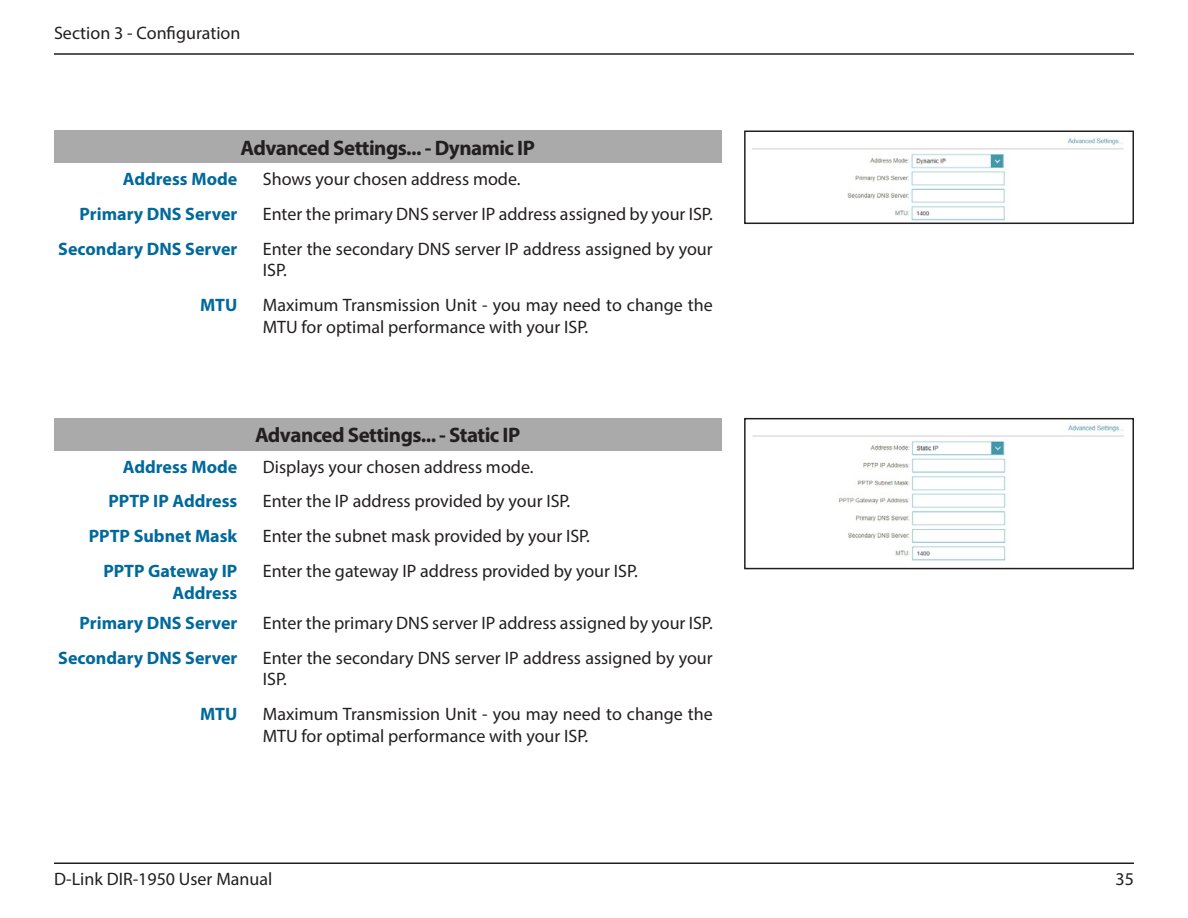
<style>
.page{position:relative;width:1188px;height:918px;background:#fff}
.page>*{position:absolute;margin:0;border:0;box-sizing:border-box;transform-origin:0 0}
.UI_Titles{font:700 21px "Myriad Pro";letter-spacing:-.025em;color:#231f20}
.Body_12{font:18px/21.6px "Myriad Pro";color:#231f20}
.Blue_Body_Titles{font:700 18px/21.6px "Myriad Pro";color:#00699b;text-align:right}
</style>
<div class="page">
<hr style="left:54px;top:53px;width:1080px;height:2px;background:#231f20">
<hr style="left:54px;top:862px;width:1080px;height:2px;background:#231f20">
<img style="left:752px;top:425px;width:372px;height:136px">
<div style="left:744px;top:418px;width:390px;height:151px;border:2px solid #231f20"></div>
<img style="left:752px;top:138px;width:372px;height:83px">
<div style="left:744px;top:130px;width:390px;height:94px;border:2px solid #231f20"></div>
<div style="left:54px;top:130px;width:667px;height:33px;background:#aaa"></div>
<div style="left:54px;top:418px;width:667px;height:33px;background:#aaa"></div>
<p class="Body_12" style="left:54px;top:22px;width:188px">Section 3 - Configuration</p>
<p class="UI_Titles" style="left:240px;top:134px;width:296px">Advanced Settings... - Dynamic IP</p>
<p class="Blue_Body_Titles" style="left:123px;top:168px;width:116px">Address Mode</p>
<p class="Body_12" style="left:263px;top:168px;width:259px">Shows your chosen address mode.</p>
<p class="Blue_Body_Titles" style="left:80px;top:203px;width:159px">Primary DNS Server</p>
<p class="Body_12" style="left:263px;top:203px;width:451px">Enter the primary DNS server IP address assigned by your ISP.</p>
<p class="Blue_Body_Titles" style="left:58px;top:237px;width:181px">Secondary DNS Server</p>
<p class="Body_12" style="left:263px;top:238px;width:451px">Enter the secondary DNS server IP address assigned by your<br>ISP.</p>
<p class="Blue_Body_Titles" style="left:200px;top:294px;width:39px">MTU</p>
<p class="Body_12" style="left:263px;top:294px;width:451px">Maximum Transmission Unit - you may need to change the<br>MTU for optimal performance with your ISP.</p>
<p class="UI_Titles" style="left:255px;top:421px;width:267px">Advanced Settings... - Static IP</p>
<p class="Blue_Body_Titles" style="left:123px;top:455px;width:116px">Address Mode</p>
<p class="Body_12" style="left:263px;top:456px;width:272px">Displays your chosen address mode.</p>
<p class="Blue_Body_Titles" style="left:108px;top:490px;width:130px">PPTP IP Address</p>
<p class="Body_12" style="left:263px;top:490px;width:309px">Enter the IP address provided by your ISP.</p>
<p class="Blue_Body_Titles" style="left:89px;top:525px;width:150px">PPTP Subnet Mask</p>
<p class="Body_12" style="left:263px;top:525px;width:329px">Enter the subnet mask provided by your ISP.</p>
<p class="Blue_Body_Titles" style="left:103px;top:560px;width:136px">PPTP Gateway IP<br>Address</p>
<p class="Body_12" style="left:263px;top:560px;width:377px">Enter the gateway IP address provided by your ISP.</p>
<p class="Blue_Body_Titles" style="left:80px;top:612px;width:159px">Primary DNS Server</p>
<p class="Body_12" style="left:263px;top:612px;width:451px">Enter the primary DNS server IP address assigned by your ISP.</p>
<p class="Blue_Body_Titles" style="left:58px;top:646px;width:181px">Secondary DNS Server</p>
<p class="Body_12" style="left:263px;top:647px;width:451px">Enter the secondary DNS server IP address assigned by your<br>ISP.</p>
<p class="Blue_Body_Titles" style="left:200px;top:703px;width:39px">MTU</p>
<p class="Body_12" style="left:263px;top:703px;width:451px">Maximum Transmission Unit - you may need to change the<br>MTU for optimal performance with your ISP.</p>
<p class="Body_12" style="left:54px;top:868px;width:220px">D-Link DIR-1950 User Manual</p>
<p class="Body_12" style="left:1116px;top:868px;width:20px">35</p>
</div>
